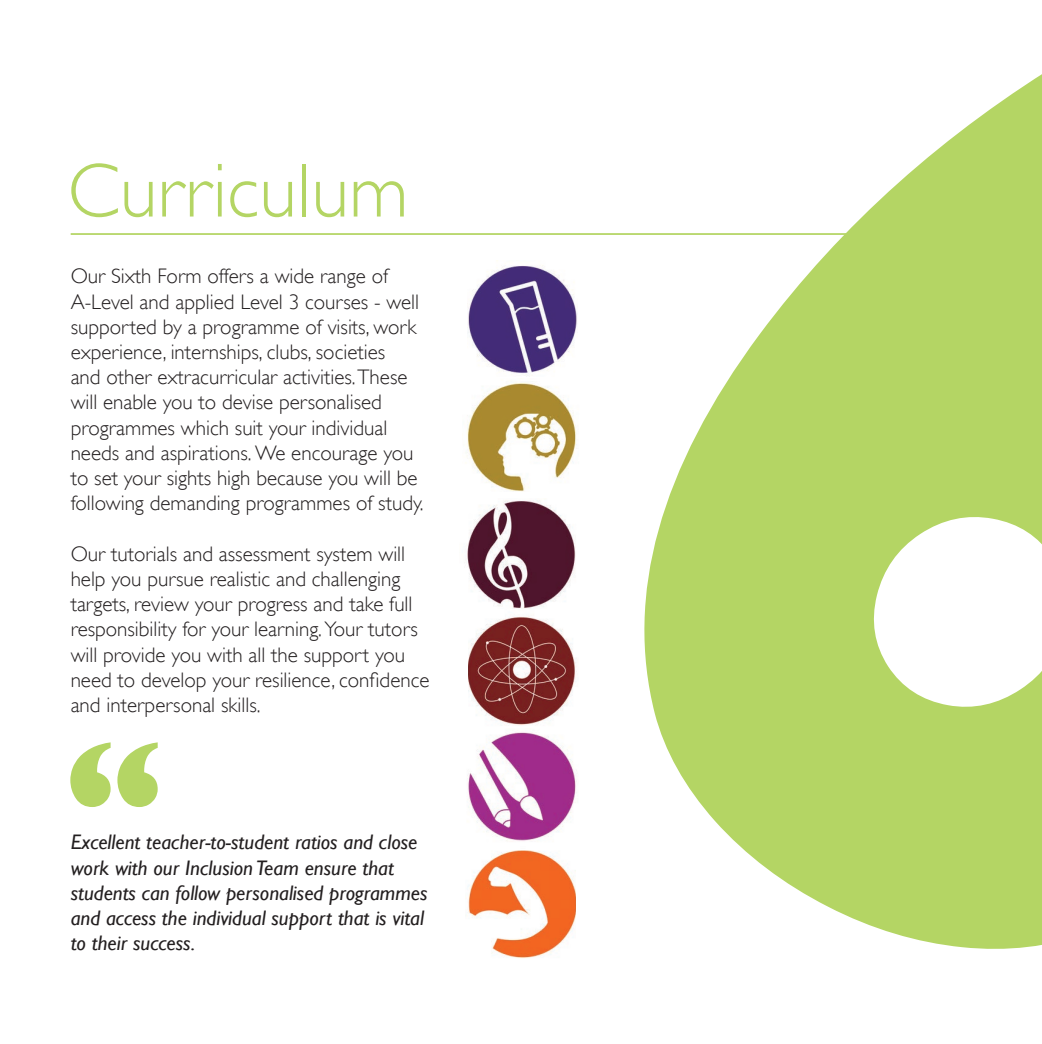
<style>
.page{position:relative;width:1042px;height:1044px;background:#fff}
.page>*{position:absolute;margin:0;border:0;box-sizing:border-box;transform-origin:0 0}
.t1{font:875px "Wicked Mouse";color:#b4d564}
.t2{font:700 175px "Gill Sans";color:#b4d564}
.t3{font:300 77px "Gill Sans";color:#b4d564}
.t4{font:300 21px/25.2px "Gill Sans";color:#231f20}
.t5{font:italic 21px/25.2px "Gill Sans";color:#231f20}
</style>
<div class="page">
<hr style="left:71px;top:233px;width:971px;height:2px;background:#b4d564">
<img style="left:467px;top:500px;width:109px;height:109px">
<img style="left:468px;top:732px;width:109px;height:109px">
<img style="left:467px;top:260px;width:110px;height:115px">
<img style="left:467px;top:382px;width:109px;height:109px">
<img style="left:469px;top:616px;width:108px;height:109px">
<img style="left:468px;top:850px;width:107px;height:108px">
<h3 class="t3" style="left:68px;top:147px;width:342px">Curriculum</h3>
<p class="t4" style="left:71px;top:263px;width:354px">Our Sixth Form offers a wide range of A-Level and applied Level 3 courses - well supported by a programme of visits, work experience, internships, clubs, societies<br>and other extracurricular activities. These will enable you to devise personalised programmes which suit your individual needs and aspirations. We encourage you to set your sights high because you will be following demanding programmes of study.</p>
<p class="t4" style="left:71px;top:541px;width:360px">Our tutorials and assessment system will help you pursue realistic and challenging targets, review your progress and take full responsibility for your learning. Your tutors will provide you with all the support you need to develop your resilience, confidence and interpersonal skills.</p>
<h2 class="t2" style="left:64px;top:700px;width:100px">“</h2>
<p class="t5" style="left:71px;top:829px;width:358px">Excellent teacher-to-student ratios and close work with our Inclusion Team ensure that students can follow personalised programmes and access the individual support that is vital to their success.</p>
<h1 class="t1" style="left:640px;top:-207px;width:668px">6</h1>
</div>
